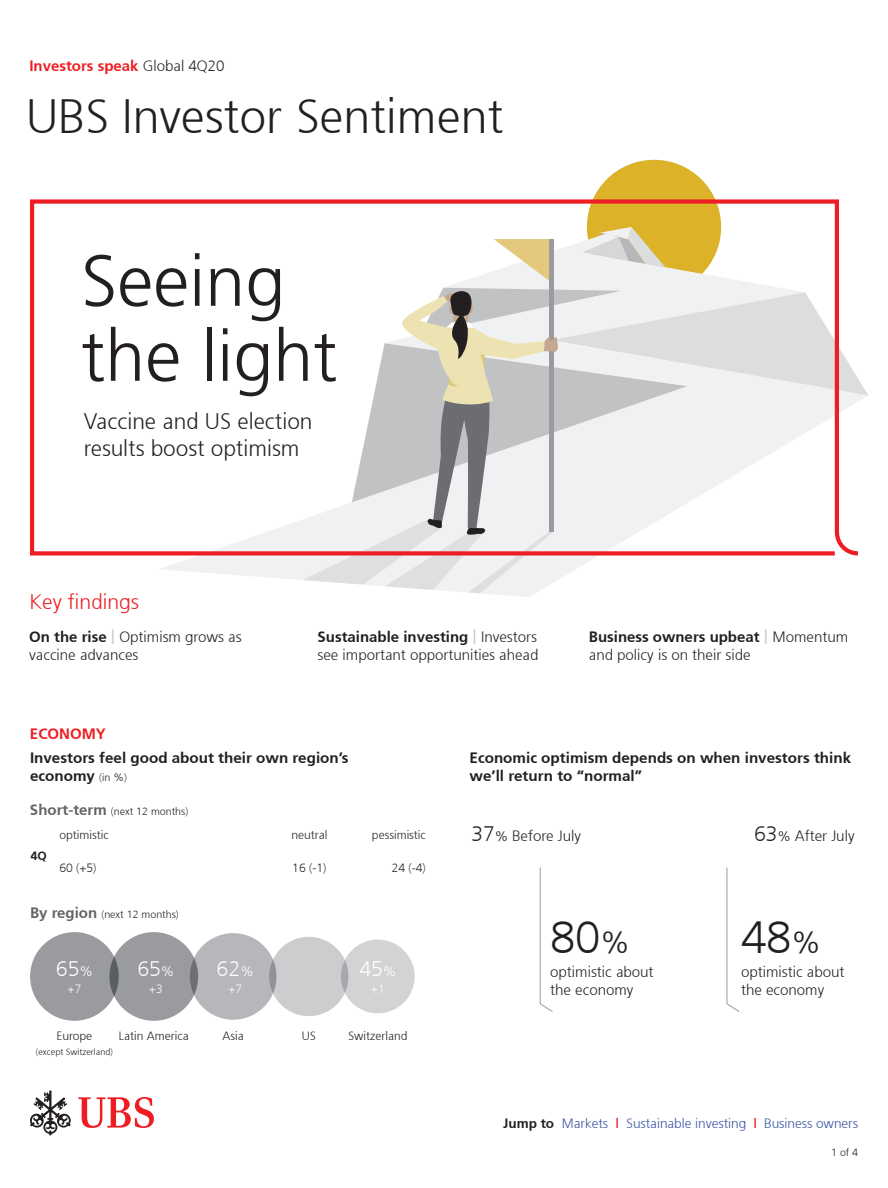
<style>
.page{position:relative;width:888px;height:1188px;background:#fff}
.page>*{position:absolute;margin:0;border:0;box-sizing:border-box;transform-origin:0 0}
.t1{font:300 72px/75px "Frutiger 45";color:#231f20}
.t2{font:300 48px "Frutiger 45";color:#231f20}
.t3{font:300 45px "Frutiger 45";color:#231f20}
.t4{font:300 22.5px/27px "Frutiger 45";color:#231f20}
.t5{font:300 21px "Frutiger 45";color:#fff}
.t6{font:300 21px "Frutiger 45";color:#ee1d23}
.t7{font:300 15px "Frutiger 45";color:#231f20}
.t8{font:300 15px "Frutiger 45";color:#231f20}
.t9{font:300 15px "Frutiger 45";color:#ee1d23}
.t10{font:300 13.5px "Frutiger 45";color:#3853a3}
.t11{font:300 12px "Frutiger 45";color:#231f20}
.t12{font:300 12px "Frutiger 45";color:#fff}
.t13{font:300 12px "Frutiger 45";color:#231f20}
.t14{font:300 10.5px "Frutiger 45";color:#231f20}
.t15{font:300 9px "Frutiger 45";color:#231f20}
.s1{color:#231f20}
.s2{font-style:inherit}
.s3{font-size:19.5px;color:#c1c2c4}
.s4{font-size:10.5px}
.s5{font-size:15px;color:#636366}
.s6{font-size:21px}
.s7{font-size:13.5px}
.s8{font-size:30px}
.s9{color:#ee1d23}
</style>
<div class="page">
<hr style="left:30px;top:692px;width:827px;height:1px;background:#999b9e">
<div style="left:587px;top:160px;width:134px;height:134px;background:#dbb228;border-radius:50%"></div>
<svg style="left:161px;top:558px;width:374px;height:39px"></svg>
<svg style="left:30px;top:197px;width:809px;height:361px"></svg>
<svg style="left:303px;top:288px;width:565px;height:305px"></svg>
<div style="left:341px;top:940px;width:74px;height:73px;background:#d2d3d5;border-radius:50%"></div>
<div style="left:109px;top:932px;width:89px;height:89px;background:#999b9e;border-radius:50%"></div>
<div style="left:30px;top:932px;width:89px;height:89px;background:#999b9e;border-radius:50%"></div>
<div style="left:190px;top:933px;width:86px;height:87px;background:#b6b7bb;border-radius:50%"></div>
<div style="left:269px;top:937px;width:79px;height:79px;background:#cccdcf;border-radius:50%"></div>
<svg style="left:727px;top:867px;width:13px;height:145px"></svg>
<svg style="left:540px;top:867px;width:13px;height:145px"></svg>
<svg style="left:30px;top:1091px;width:41px;height:44px"></svg>
<svg style="left:78px;top:1097px;width:76px;height:31px"></svg>
<p class="t9" style="left:29px;top:57px;width:197px">Investors speak <span class="s1">Global 4Q20</span></p>
<h1 class="t2" style="left:26px;top:88px;width:479px">UBS Investor Sentiment</h1>
<p class="t1" style="left:81px;top:243px;width:258px">Seeing the light</p>
<p class="t4" style="left:84px;top:407px;width:230px">Vaccine and US election results boost optimism</p>
<p class="t6" style="left:29px;top:590px;width:111px">Key findings</p>
<p class="t8" style="left:29px;top:628px;width:214px"><span class="s2">On the rise</span> <span class="s3">|</span> Optimism grows as</p>
<p class="t7" style="left:318px;top:628px;width:221px">Sustainable investing <span class="s3">|</span> <span class="s2">Investors</span></p>
<p class="t7" style="left:589px;top:628px;width:261px">Business owners upbeat <span class="s3">|</span> <span class="s2">Momentum</span></p>
<p class="t8" style="left:29px;top:646px;width:111px">vaccine advances</p>
<p class="t8" style="left:318px;top:646px;width:222px">see important opportunities ahead</p>
<p class="t8" style="left:589px;top:646px;width:163px">and policy is on their side</p>
<p class="t9" style="left:30px;top:725px;width:77px">ECONOMY</p>
<p class="t7" style="left:30px;top:749px;width:320px">Investors feel good about their own region’s</p>
<p class="t7" style="left:470px;top:749px;width:383px">Economic optimism depends on when investors think</p>
<p class="t7" style="left:30px;top:767px;width:99px">economy <span class="s4">(in %)</span></p>
<p class="t7" style="left:470px;top:767px;width:174px">we’ll return to “normal”</p>
<p class="t14" style="left:30px;top:805px;width:160px"><span class="s5">Short-term</span> (next 12 months)</p>
<p class="t11" style="left:59px;top:828px;width:51px">optimistic</p>
<p class="t11" style="left:291px;top:828px;width:37px">neutral</p>
<p class="t11" style="left:372px;top:828px;width:55px">pessimistic</p>
<p class="t8" style="left:472px;top:827px;width:111px"><span class="s6">37</span><span class="s7">%</span> Before July</p>
<p class="t8" style="left:754px;top:827px;width:102px"><span class="s6">63</span><span class="s7">%</span> After July</p>
<p class="t13" style="left:31px;top:848px;width:18px">4Q</p>
<p class="t11" style="left:59px;top:861px;width:39px">60 (+5)</p>
<p class="t11" style="left:292px;top:861px;width:36px">16 (-1)</p>
<p class="t11" style="left:392px;top:861px;width:36px">24 (-4)</p>
<p class="t14" style="left:30px;top:908px;width:150px"><span class="s5">By region</span> (next 12 months)</p>
<p class="t3" style="left:550px;top:912px;width:82px">80<span class="s8">%</span></p>
<p class="t3" style="left:741px;top:912px;width:82px">48<span class="s8">%</span></p>
<p class="t8" style="left:550px;top:963px;width:105px">optimistic about</p>
<p class="t8" style="left:741px;top:963px;width:105px">optimistic about</p>
<p class="t8" style="left:550px;top:981px;width:85px">the economy</p>
<p class="t8" style="left:741px;top:981px;width:85px">the economy</p>
<p class="t5" style="left:56px;top:957px;width:38px">65<span class="s7">%</span></p>
<p class="t5" style="left:137px;top:957px;width:38px">65<span class="s7">%</span></p>
<p class="t5" style="left:217px;top:957px;width:39px">62<span class="s7">%</span></p>
<p class="t12" style="left:67px;top:982px;width:15px">+7</p>
<p class="t12" style="left:149px;top:982px;width:15px">+3</p>
<p class="t5" style="left:359px;top:957px;width:38px">45<span class="s7">%</span></p>
<p class="t12" style="left:228px;top:982px;width:15px">+7</p>
<p class="t12" style="left:371px;top:982px;width:15px">+1</p>
<p class="t11" style="left:57px;top:1029px;width:37px">Europe</p>
<p class="t11" style="left:119px;top:1029px;width:71px">Latin America</p>
<p class="t11" style="left:223px;top:1029px;width:23px">Asia</p>
<p class="t11" style="left:302px;top:1029px;width:16px">US</p>
<p class="t11" style="left:348px;top:1029px;width:61px">Switzerland</p>
<p class="t15" style="left:36px;top:1047px;width:78px">(except Switzerland)</p>
<p class="t10" style="left:503px;top:1115px;width:356px"><span class="s1">Jump to</span> Markets <span class="s9">|</span> Sustainable investing <span class="s9">|</span> Business owners</p>
<p class="t14" style="left:831px;top:1147px;width:28px">1 of 4</p>
</div>
